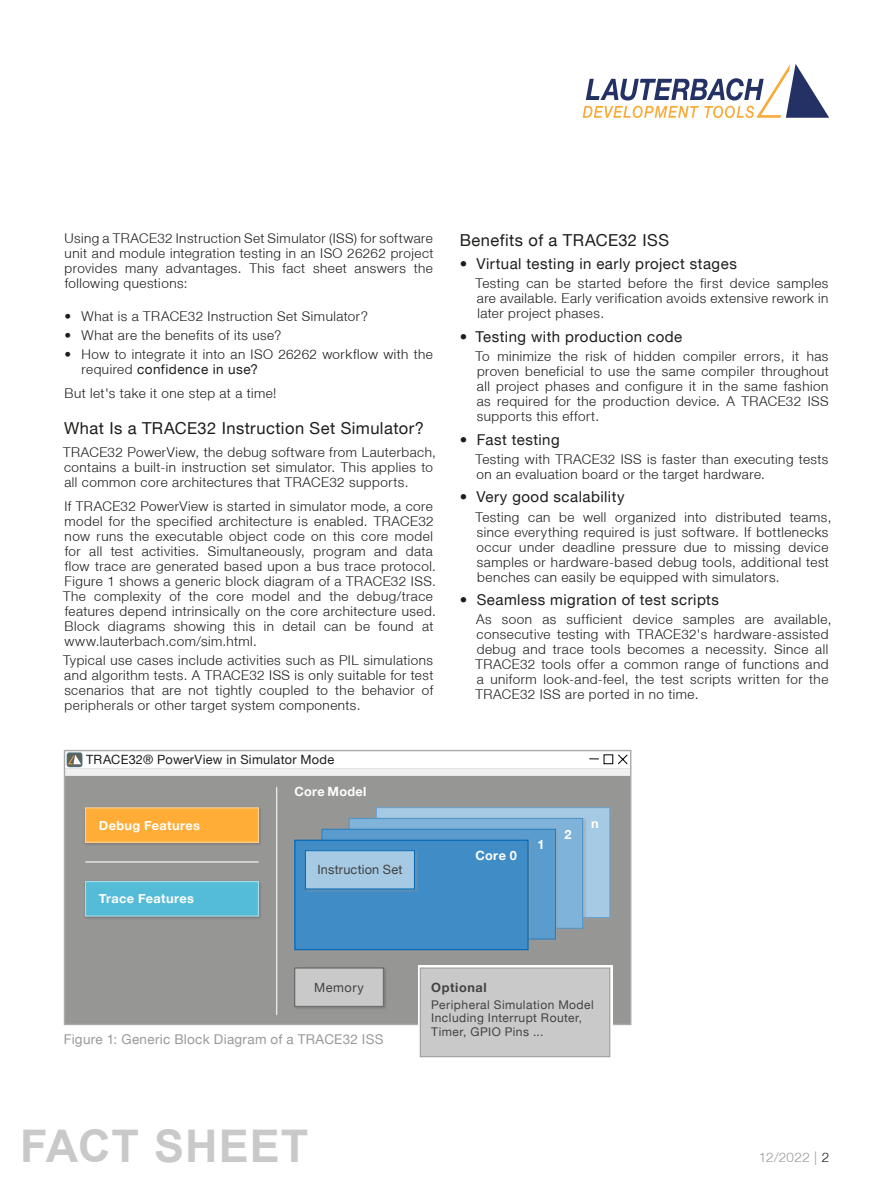
<style>
.page{position:relative;width:893px;height:1188px;background:#fff}
.page>*{position:absolute;margin:0;border:0;box-sizing:border-box;transform-origin:0 0}
.t1{font:700 45px "Arial";letter-spacing:.02em;color:#c9c9c9}
.t2{font:16.5px "Helvetica Neue LT";letter-spacing:.025em;color:#1d1d1b}
.t3{font:15px "Helvetica Neue LT";letter-spacing:.03em;color:#1d1d1b}
.t4{font:300 13.5px/15px "Helvetica Neue LT";letter-spacing:.035em;color:#1d1d1b}
.t5{font:13.5px "Helvetica Neue LT";letter-spacing:.02em;color:#9a999a}
.t6{font:300 13.5px "Helvetica Neue LT";letter-spacing:.02em;color:#9a999a}
.t7{font:700 12.75px "Helvetica Neue";letter-spacing:.03em;color:#fff}
.t8{font:12.75px "Helvetica Neue LT";letter-spacing:.02em;color:#1d1d1b}
.t9{font:12.75px "Helvetica Neue";letter-spacing:.015em;color:#424242}
.t10{font:700 12.75px "Helvetica Neue LT";letter-spacing:.02em;color:#fff}
.t11{font:700 12.75px "Helvetica Neue";letter-spacing:.045em;color:#424242}
.t12{font:12px/13.5px "Helvetica Neue";letter-spacing:.04em;color:#424242}
.s1{font-weight:400}
.s2{color:#1d1d1b}
</style>
<div class="page">
<div style="left:64px;top:750px;width:567px;height:275px;background:#969695;border:1px solid #ababab"></div>
<div style="left:375px;top:806px;width:239px;height:116px;background:#999;opacity:.5"></div>
<div style="left:376px;top:808px;width:234px;height:110px;background:#a6c9e4"></div>
<div style="left:376px;top:807px;width:234px;height:111px;border:1px solid #66a3d1"></div>
<div style="left:347px;top:817px;width:240px;height:116px;background:#999;opacity:.5"></div>
<div style="left:349px;top:818px;width:234px;height:110px;background:#80b3d9"></div>
<div style="left:349px;top:818px;width:234px;height:111px;border:1px solid #4d94c9"></div>
<div style="left:320px;top:828px;width:240px;height:116px;background:#999;opacity:.5"></div>
<div style="left:322px;top:829px;width:233px;height:110px;background:#599ccd"></div>
<div style="left:322px;top:829px;width:234px;height:110px;border:1px solid #267dbe"></div>
<div style="left:65px;top:768px;width:565px;height:8px;background:#f0f0f0;border:1px solid #f0f0f0"></div>
<div style="left:65px;top:751px;width:565px;height:17px;background:#fff;border:1px solid #fff"></div>
<svg style="left:589px;top:754px;width:39px;height:11px"></svg>
<div style="left:83px;top:805px;width:179px;height:41px;background:#8a8a89"></div>
<div style="left:86px;top:808px;width:172px;height:34px;background:#ffad36"></div>
<div style="left:85px;top:807px;width:174px;height:36px;border:1px solid #ffd69b"></div>
<svg style="left:67px;top:752px;width:15px;height:15px"></svg>
<div style="left:293px;top:966px;width:94px;height:44px;background:#828280"></div>
<div style="left:295px;top:968px;width:88px;height:38px;background:#c9c9c9"></div>
<div style="left:294px;top:968px;width:90px;height:39px;border:1px solid #60605e"></div>
<hr style="left:276px;top:787px;width:1px;height:228px;background:#e6e6e6">
<div style="left:83px;top:879px;width:179px;height:41px;background:#8a8a89"></div>
<div style="left:86px;top:882px;width:172px;height:34px;background:#55bcd8"></div>
<div style="left:85px;top:881px;width:174px;height:36px;border:1px solid #aadeec"></div>
<div style="left:293px;top:838px;width:239px;height:117px;background:#999;opacity:.5"></div>
<div style="left:295px;top:840px;width:233px;height:110px;background:#408cc6"></div>
<div style="left:294px;top:840px;width:235px;height:110px;border:1px solid #0066b3"></div>
<div style="left:304px;top:849px;width:115px;height:44px;background:#999;opacity:.5"></div>
<div style="left:305px;top:851px;width:109px;height:38px;background:#a6c9e4"></div>
<div style="left:305px;top:850px;width:110px;height:39px;border:1px solid #0066b3"></div>
<svg style="left:418px;top:966px;width:194px;height:84px"></svg>
<div style="left:420px;top:968px;width:190px;height:89px;background:#c9c9c9"></div>
<div style="left:420px;top:968px;width:190px;height:89px;border:1px solid #999"></div>
<hr style="left:86px;top:861px;width:172px;height:2px;background:#e6e6e6">
<svg style="left:583px;top:64px;width:246px;height:54px"></svg>
<p class="t4" style="left:64px;top:231px;width:370px;text-align:justify">Using a TRACE32 Instruction Set Simulator (ISS) for software unit and module integration testing in an ISO 26262 project provides many advantages. This fact sheet answers the following questions:</p>
<p class="t4" style="left:65px;top:308px;width:305px">• What is a TRACE32 Instruction Set Simulator?</p>
<p class="t4" style="left:65px;top:327px;width:218px">• What are the benefits of its use?</p>
<p class="t4" style="left:82px;top:346px;width:353px;text-indent:-17px">• How to integrate it into an ISO 26262 workflow with the required <span class="s1">confidence in use?</span></p>
<p class="t4" style="left:65px;top:385px;width:213px">But let's take it one step at a time!</p>
<p class="t2" style="left:64px;top:418px;width:361px">What Is a TRACE32 Instruction Set Simulator?</p>
<p class="t4" style="left:63px;top:444px;width:374px">TRACE32 PowerView, the debug software from Lauterbach, contains a built-in instruction set simulator. This applies to all common core architectures that TRACE32 supports.</p>
<p class="t4" style="left:63px;top:498px;width:374px">If TRACE32 PowerView is started in simulator mode, a core model for the specified architecture is enabled. TRACE32 now runs the executable object code on this core model for all test activities. Simultaneously, program and data flow trace are generated based upon a bus trace protocol.<br>Figure 1 shows a generic block diagram of a TRACE32 ISS.<br>The complexity of the core model and the debug/trace features depend intrinsically on the core architecture used.<br>Block diagrams showing this in detail can be found at www.lauterbach.com/sim.html.</p>
<p class="t4" style="left:63px;top:652px;width:372px;text-align:justify">Typical use cases include activities such as PIL simulations and algorithm tests. A TRACE32 ISS is only suitable for test scenarios that are not tightly coupled to the behavior of peripherals or other target system components.</p>
<p class="t8" style="left:86px;top:752px;width:250px">TRACE32® PowerView in Simulator Mode</p>
<p class="t7" style="left:99px;top:815px;width:103px">Debug Features</p>
<p class="t7" style="left:99px;top:889px;width:97px">Trace Features</p>
<p class="t10" style="left:294px;top:783px;width:74px">Core Model</p>
<p class="t9" style="left:317px;top:861px;width:86px">Instruction Set</p>
<p class="t2" style="left:460px;top:230px;width:211px">Benefits of a TRACE32 ISS</p>
<p class="t3" style="left:460px;top:255px;width:278px">• Virtual testing in early project stages</p>
<p class="t4" style="left:475px;top:276px;width:354px;text-align:justify">Testing can be started before the first device samples are available. Early verification avoids extensive rework in later project phases.</p>
<p class="t3" style="left:460px;top:328px;width:224px">• Testing with production code</p>
<p class="t4" style="left:475px;top:349px;width:355px;text-align:justify">To minimize the risk of hidden compiler errors, it has proven beneficial to use the same compiler throughout all project phases and configure it in the same fashion as required for the production device. A TRACE32 ISS supports this effort.</p>
<p class="t3" style="left:460px;top:430px;width:101px">• Fast testing</p>
<p class="t4" style="left:475px;top:451px;width:354px">Testing with TRACE32 ISS is faster than executing tests on an evaluation board or the target hardware.</p>
<p class="t3" style="left:460px;top:488px;width:166px">• Very good scalability</p>
<p class="t4" style="left:475px;top:509px;width:357px">Testing can be well organized into distributed teams, since everything required is just software. If bottlenecks occur under deadline pressure due to missing device samples or hardware-based debug tools, additional test benches can easily be equipped with simulators.</p>
<p class="t3" style="left:460px;top:591px;width:261px">• Seamless migration of test scripts</p>
<p class="t4" style="left:475px;top:612px;width:357px">As soon as sufficient device samples are available, consecutive testing with TRACE32's hardware-assisted debug and trace tools becomes a necessity. Since all TRACE32 tools offer a common range of functions and a uniform look-and-feel, the test scripts written for the TRACE32 ISS are ported in no time.</p>
<p class="t7" style="left:475px;top:846px;width:43px">Core 0</p>
<p class="t7" style="left:537px;top:835px;width:9px">1</p>
<p class="t7" style="left:564px;top:824px;width:9px">2</p>
<p class="t7" style="left:591px;top:813px;width:9px">n</p>
<p class="t9" style="left:314px;top:978px;width:51px">Memory</p>
<p class="t5" style="left:64px;top:1031px;width:321px">Figure 1: Generic Block Diagram of a TRACE32 ISS</p>
<h1 class="t1" style="left:20px;top:1116px;width:290px">FACT SHEET</h1>
<p class="t11" style="left:431px;top:977px;width:57px">Optional</p>
<p class="t12" style="left:431px;top:999px;width:164px">Peripheral Simulation Model<br>Including Interrupt Router,<br>Timer, GPIO Pins ...</p>
<p class="t6" style="left:759px;top:1149px;width:72px">12/2022 | <span class="s2">2</span></p>
</div>
